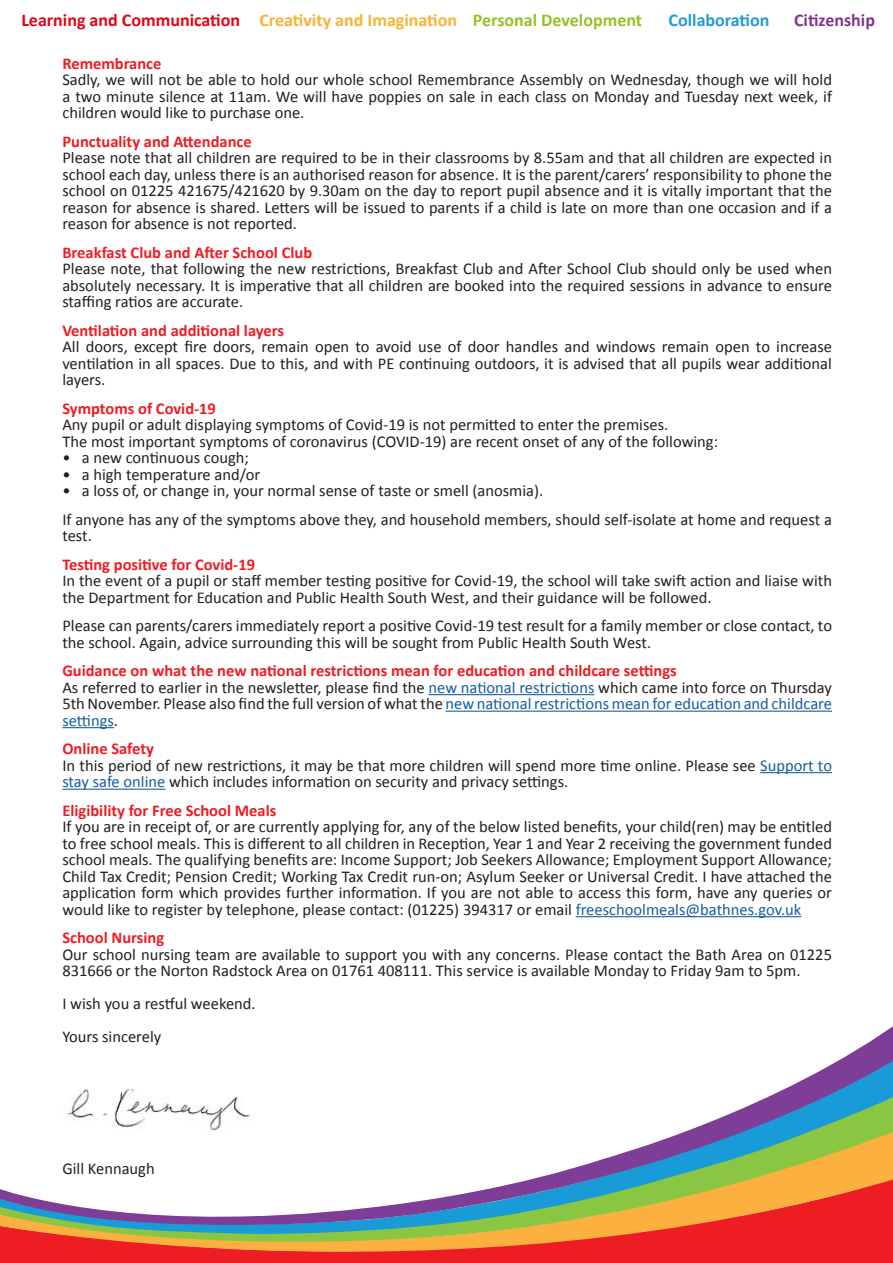
<style>
.page{position:relative;width:893px;height:1263px;background:#fff}
.page>*{position:absolute;margin:0;border:0;box-sizing:border-box;transform-origin:0 0}
.t1{font:700 18px "Calibri";color:#e30613}
.t2{font:700 18px "Calibri";color:#f9b234}
.t3{font:700 18px "Calibri";color:#95c127}
.t4{font:700 18px "Calibri";color:#209bd8}
.t5{font:700 18px "Calibri";color:#82368c}
.Paragraph_Style_1{font:16.5px/16.5px "Calibri";color:#231f20;text-align:justify}
.Paragraph_Style_1-2{font:700 16.5px "Calibri";color:#ee1d23}
.s1{color:#175d9e}
</style>
<div class="page">
<div style="left:0;top:1256px;width:893px;height:7px;background:#ee1d23"></div>
<svg style="left:0;top:1247px;width:893px;height:9px;background:#ef2e26"></svg>
<svg style="left:0;top:1237px;width:893px;height:10px;background:#e96430"></svg>
<svg style="left:0;top:1226px;width:893px;height:11px;background:#b38350"></svg>
<svg style="left:0;top:1026px;width:893px;height:200px"></svg>
<hr style="left:429px;top:694px;width:165px;height:1px;background:#175d9e">
<hr style="left:446px;top:711px;width:386px;height:1px;background:#175d9e">
<hr style="left:62px;top:727px;width:52px;height:1px;background:#175d9e">
<hr style="left:760px;top:772px;width:72px;height:1px;background:#175d9e">
<hr style="left:62px;top:789px;width:103px;height:1px;background:#175d9e">
<hr style="left:576px;top:916px;width:225px;height:1px;background:#175d9e">
<img style="left:62px;top:1090px;width:196px;height:45px">
<p class="t1" style="left:21px;top:9px;width:220px">Learning and Communication</p>
<p class="t2" style="left:259px;top:9px;width:199px">Creativity and Imagination</p>
<p class="t3" style="left:473px;top:9px;width:171px">Personal Development</p>
<p class="t4" style="left:669px;top:9px;width:102px">Collaboration</p>
<p class="t5" style="left:794px;top:9px;width:82px">Citizenship</p>
<p class="Paragraph_Style_1-2" style="left:62px;top:53px;width:101px">Remembrance</p>
<p class="Paragraph_Style_1" style="left:62px;top:72px;width:771px">Sadly, we will not be able to hold our whole school Remembrance Assembly on Wednesday, though we will hold a two minute silence at 11am. We will have poppies on sale in each class on Monday and Tuesday next week, if children would like to purchase one.</p>
<p class="Paragraph_Style_1-2" style="left:62px;top:131px;width:191px">Punctuality and Attendance</p>
<p class="Paragraph_Style_1" style="left:62px;top:150px;width:771px">Please note that all children are required to be in their classrooms by 8.55am and that all children are expected in school each day, unless there is an authorised reason for absence. It is the parent/carers’ responsibility to phone the school on 01225 421675/421620 by 9.30am on the day to report pupil absence and it is vitally important that the reason for absence is shared. Letters will be issued to parents if a child is late on more than one occasion and if a reason for absence is not reported.</p>
<p class="Paragraph_Style_1-2" style="left:62px;top:242px;width:251px">Breakfast Club and After School Club</p>
<p class="Paragraph_Style_1" style="left:62px;top:261px;width:771px">Please note, that following the new restrictions, Breakfast Club and After School Club should only be used when absolutely necessary. It is imperative that all children are booked into the required sessions in advance to ensure staffing ratios are accurate.</p>
<p class="Paragraph_Style_1-2" style="left:62px;top:320px;width:223px">Ventilation and additional layers</p>
<p class="Paragraph_Style_1" style="left:62px;top:339px;width:771px">All doors, except fire doors, remain open to avoid use of door handles and windows remain open to increase ventilation in all spaces. Due to this, and with PE continuing outdoors, it is advised that all pupils wear additional layers.</p>
<p class="Paragraph_Style_1-2" style="left:62px;top:398px;width:155px">Symptoms of Covid-19</p>
<p class="Paragraph_Style_1" style="left:62px;top:417px;width:607px">Any pupil or adult displaying symptoms of Covid-19 is not permitted to enter the premises.</p>
<p class="Paragraph_Style_1" style="left:62px;top:433px;width:657px">The most important symptoms of coronavirus (COVID-19) are recent onset of any of the following:</p>
<p class="Paragraph_Style_1" style="left:62px;top:450px;width:188px">• a new continuous cough;</p>
<p class="Paragraph_Style_1" style="left:62px;top:466px;width:199px">• a high temperature and/or</p>
<p class="Paragraph_Style_1" style="left:62px;top:483px;width:482px">• a loss of, or change in, your normal sense of taste or smell (anosmia).</p>
<p class="Paragraph_Style_1" style="left:62px;top:511px;width:771px">If anyone has any of the symptoms above they, and household members, should self-isolate at home and request a test.</p>
<p class="Paragraph_Style_1-2" style="left:62px;top:554px;width:194px">Testing positive for Covid-19</p>
<p class="Paragraph_Style_1" style="left:62px;top:573px;width:771px">In the event of a pupil or staff member testing positive for Covid-19, the school will take swift action and liaise with the Department for Education and Public Health South West, and their guidance will be followed.</p>
<p class="Paragraph_Style_1" style="left:62px;top:618px;width:771px">Please can parents/carers immediately report a positive Covid-19 test result for a family member or close contact, to the school. Again, advice surrounding this will be sought from Public Health South West.</p>
<p class="Paragraph_Style_1-2" style="left:62px;top:660px;width:616px">Guidance on what the new national restrictions mean for education and childcare settings</p>
<p class="Paragraph_Style_1" style="left:62px;top:679px;width:771px">As referred to earlier in the newsletter, please find the <span class="s1">new national restrictions</span> which came into force on Thursday 5th November. Please also find the full version of what the <span class="s1">new national restrictions mean for education and childcare settings</span>.</p>
<p class="Paragraph_Style_1-2" style="left:62px;top:738px;width:93px">Online Safety</p>
<p class="Paragraph_Style_1" style="left:62px;top:757px;width:771px">In this period of new restrictions, it may be that more children will spend more time online. Please see <span class="s1">Support to stay safe online</span> which includes information on security and privacy settings.</p>
<p class="Paragraph_Style_1-2" style="left:62px;top:800px;width:215px">Eligibility for Free School Meals</p>
<p class="Paragraph_Style_1" style="left:62px;top:819px;width:771px">If you are in receipt of, or are currently applying for, any of the below listed benefits, your child(ren) may be entitled to free school meals. This is different to all children in Reception, Year 1 and Year 2 receiving the government funded school meals. The qualifying benefits are: Income Support; Job Seekers Allowance; Employment Support Allowance; Child Tax Credit; Pension Credit; Working Tax Credit run-on; Asylum Seeker or Universal Credit. I have attached the application form which provides further information. If you are not able to access this form, have any queries or would like to register by telephone, please contact: (01225) 394317 or email <span class="s1">freeschoolmeals@bathnes.gov.uk</span></p>
<p class="Paragraph_Style_1-2" style="left:62px;top:927px;width:103px">School Nursing</p>
<p class="Paragraph_Style_1" style="left:62px;top:946px;width:771px">Our school nursing team are available to support you with any concerns. Please contact the Bath Area on 01225<br>831666 or the Norton Radstock Area on 01761 408111. This service is available Monday to Friday 9am to 5pm.</p>
<p class="Paragraph_Style_1" style="left:62px;top:996px;width:195px">I wish you a restful weekend.</p>
<p class="Paragraph_Style_1" style="left:62px;top:1029px;width:100px">Yours sincerely</p>
<p class="Paragraph_Style_1" style="left:62px;top:1161px;width:94px">Gill Kennaugh</p>
</div>
